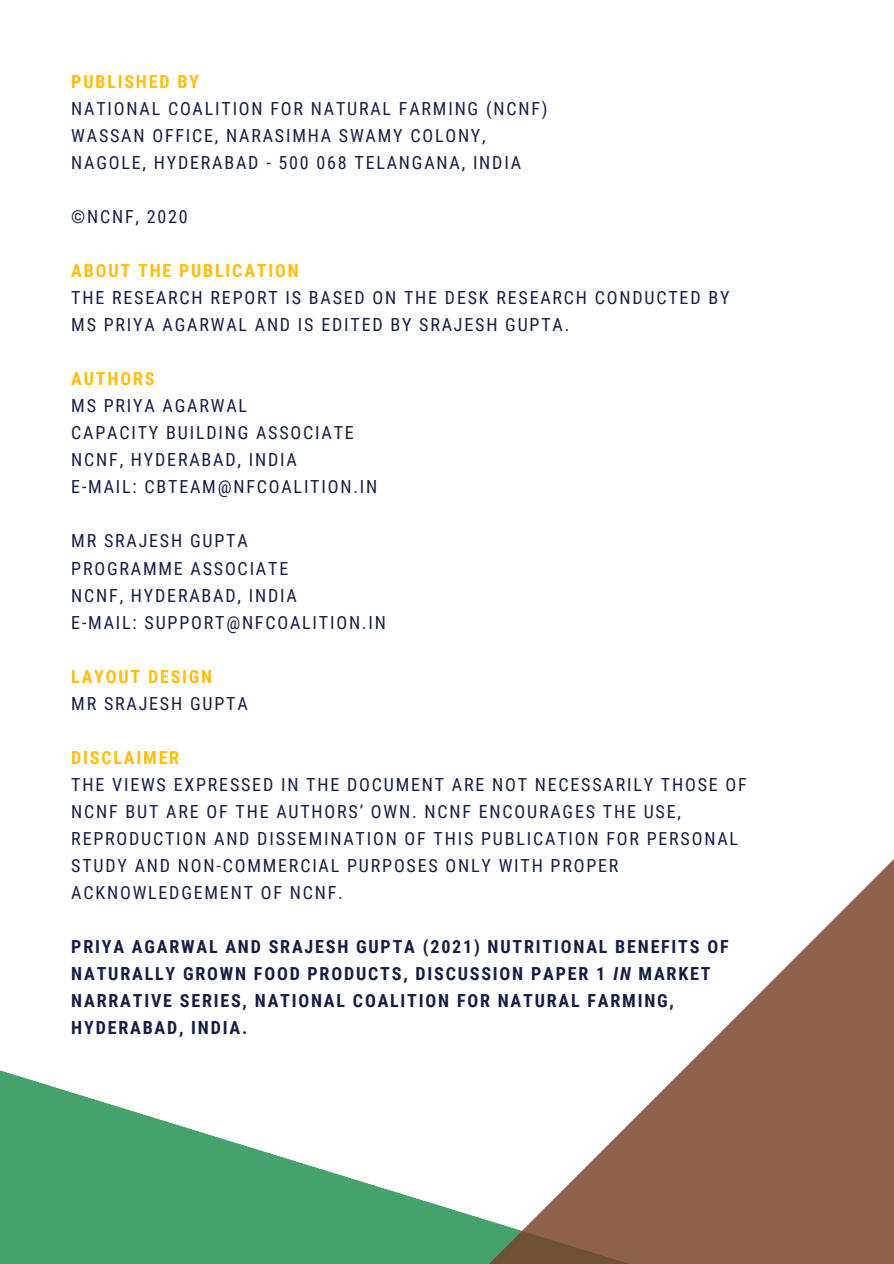
<style>
.page{position:relative;width:894px;height:1264px;background:#fff}
.page>*{position:absolute;margin:0;border:0;box-sizing:border-box;transform-origin:0 0}
.t1{font:18px/27px "Roboto Condensed";letter-spacing:.1em;color:#161e44}
.t2{font:700 18px/27px "Roboto Condensed";letter-spacing:.1em;color:#161e44}
.t3{font:700 18px "Roboto Condensed";letter-spacing:.1em;color:#ffbd0d}
.s1{font-style:italic}
</style>
<div class="page">
<svg style="left:0;top:1070px;width:335px;height:193px;fill:#46a26d"></svg>
<svg style="left:335px;top:860px;width:558px;height:403px"></svg>
<p class="t3" style="left:71px;top:71px;width:129px">PUBLISHED BY</p>
<p class="t1" style="left:71px;top:95px;width:477px">NATIONAL COALITION FOR NATURAL FARMING (NCNF)</p>
<p class="t1" style="left:71px;top:122px;width:416px">WASSAN OFFICE, NARASIMHA SWAMY COLONY,</p>
<p class="t1" style="left:71px;top:149px;width:451px">NAGOLE, HYDERABAD - 500 068 TELANGANA, INDIA</p>
<p class="t1" style="left:71px;top:203px;width:118px">©NCNF, 2020</p>
<p class="t3" style="left:71px;top:260px;width:229px">ABOUT THE PUBLICATION</p>
<p class="t1" style="left:71px;top:284px;width:659px">THE RESEARCH REPORT IS BASED ON THE DESK RESEARCH CONDUCTED BY<br>MS PRIYA AGARWAL AND IS EDITED BY SRAJESH GUPTA.</p>
<p class="t3" style="left:71px;top:368px;width:85px">AUTHORS</p>
<p class="t1" style="left:71px;top:392px;width:177px">MS PRIYA AGARWAL</p>
<p class="t1" style="left:71px;top:419px;width:284px">CAPACITY BUILDING ASSOCIATE</p>
<p class="t1" style="left:71px;top:446px;width:227px">NCNF, HYDERABAD, INDIA</p>
<p class="t1" style="left:71px;top:474px;width:307px">E-MAIL: CBTEAM@NFCOALITION.IN</p>
<p class="t1" style="left:71px;top:528px;width:178px">MR SRAJESH GUPTA</p>
<p class="t1" style="left:71px;top:555px;width:218px">PROGRAMME ASSOCIATE</p>
<p class="t1" style="left:71px;top:582px;width:227px">NCNF, HYDERABAD, INDIA</p>
<p class="t1" style="left:71px;top:609px;width:316px">E-MAIL: SUPPORT@NFCOALITION.IN</p>
<p class="t3" style="left:71px;top:666px;width:142px">LAYOUT DESIGN</p>
<p class="t1" style="left:71px;top:690px;width:178px">MR SRAJESH GUPTA</p>
<p class="t3" style="left:71px;top:747px;width:109px">DISCLAIMER</p>
<p class="t1" style="left:71px;top:771px;width:676px">THE VIEWS EXPRESSED IN THE DOCUMENT ARE NOT NECESSARILY THOSE OF NCNF BUT ARE OF THE AUTHORS’ OWN. NCNF ENCOURAGES THE USE, REPRODUCTION AND DISSEMINATION OF THIS PUBLICATION FOR PERSONAL STUDY AND NON-COMMERCIAL PURPOSES ONLY WITH PROPER ACKNOWLEDGEMENT OF NCNF.</p>
<p class="t2" style="left:71px;top:933px;width:658px">PRIYA AGARWAL AND SRAJESH GUPTA (2021) NUTRITIONAL BENEFITS OF NATURALLY GROWN FOOD PRODUCTS, DISCUSSION PAPER 1 <span class="s1">IN</span> MARKET NARRATIVE SERIES, NATIONAL COALITION FOR NATURAL FARMING, HYDERABAD, INDIA.</p>
</div>
